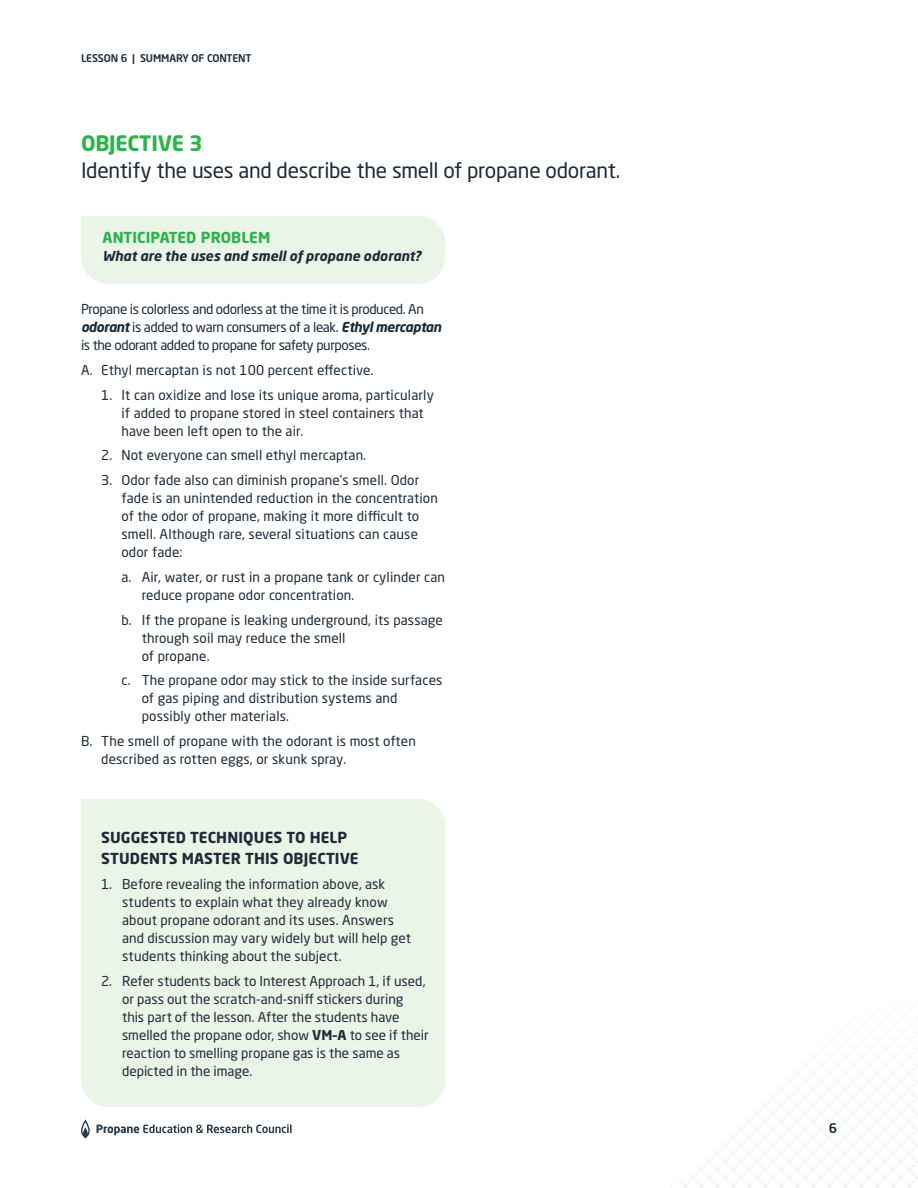
<style>
.page{position:relative;width:918px;height:1188px;background:#fff}
.page>*{position:absolute;margin:0;border:0;box-sizing:border-box;transform-origin:0 0}
.t1{font:21px "Neo Sans W1 G";letter-spacing:-.015em;color:#1c2b39}
.t2{font:700 21px "Neo Sans W1 G";letter-spacing:-.01em;color:#2cb34a}
.t3{font:700 15px/21px "Neo Sans W1 G";letter-spacing:.01em;color:#1c2b39}
.t4{font:700 15px "Neo Sans W1 G";letter-spacing:.01em;color:#2cb34a}
.t5{font:13.5px/18px "Neo Sans W1 G";letter-spacing:.01em;color:#1c2b39}
.t6{font:13.5px/18px "Neo Sans W1 G";letter-spacing:-.03em;color:#1c2b39}
.t7{font:italic 700 13.5px "Neo Sans W1 G";letter-spacing:.005em;color:#1c2b39}
.t8{font:500 13.2px "Neo Sans W1 G";color:#1c2b39}
.t9{font:500 10.5px "Neo Sans W1 G";letter-spacing:-.01em;color:#1c2b39}
.s1{font-weight:700;font-style:italic}
.s2{font-weight:700}
</style>
<div class="page">
<svg style="left:671px;top:1000px;width:247px;height:188px"></svg>
<svg style="left:81px;top:1119px;width:9px;height:19px"></svg>
<svg style="left:97px;top:1124px;width:195px;height:11px"></svg>
<div style="left:81px;top:216px;width:365px;height:68px;background:#eaf4e7"></div>
<div style="left:81px;top:799px;width:365px;height:308px;background:#eaf4e7"></div>
<p class="t9" style="left:81px;top:52px;width:172px">LESSON 6 | SUMMARY OF CONTENT</p>
<h1 class="t2" style="left:81px;top:130px;width:123px">OBJECTIVE 3</h1>
<h1 class="t1" style="left:81px;top:157px;width:541px">Identify the uses and describe the smell of propane odorant.</h1>
<p class="t4" style="left:103px;top:227px;width:169px">ANTICIPATED PROBLEM</p>
<p class="t7" style="left:103px;top:247px;width:320px">What are the uses and smell of propane odorant?</p>
<p class="t6" style="left:81px;top:300px;width:362px">Propane is colorless and odorless at the time it is produced. An <span class="s1">odorant</span> is added to warn consumers of a leak. <span class="s1">Ethyl mercaptan </span>is the odorant added to propane for safety purposes.</p>
<p class="t5" style="left:81px;top:361px;width:294px">A. Ethyl mercaptan is not 100 percent effective.</p>
<p class="t5" style="left:122px;top:386px;width:314px;text-indent:-20px">1. It can oxidize and lose its unique aroma, particularly if added to propane stored in steel containers that have been left open to the air.</p>
<p class="t5" style="left:101px;top:446px;width:266px">2. Not everyone can smell ethyl mercaptan.</p>
<p class="t5" style="left:122px;top:471px;width:318px;text-indent:-20px">3. Odor fade also can diminish propane’s smell. Odor fade is an unintended reduction in the concentration of the odor of propane, making it more difficult to smell. Although rare, several situations can cause odor fade:</p>
<p class="t5" style="left:142px;top:568px;width:305px;text-indent:-20px">a. Air, water, or rust in a propane tank or cylinder can reduce propane odor concentration.</p>
<p class="t5" style="left:142px;top:611px;width:303px;text-indent:-20px">b. If the propane is leaking underground, its passage through soil may reduce the smell<br>of propane.</p>
<p class="t5" style="left:142px;top:671px;width:302px;text-indent:-20px">c. The propane odor may stick to the inside surfaces of gas piping and distribution systems and possibly other materials.</p>
<p class="t5" style="left:101px;top:732px;width:316px;text-indent:-20px">B. The smell of propane with the odorant is most often described as rotten eggs, or skunk spray.</p>
<p class="t3" style="left:101px;top:827px;width:259px">SUGGESTED TECHNIQUES TO HELP<br>STUDENTS MASTER THIS OBJECTIVE</p>
<p class="t5" style="left:122px;top:875px;width:291px;text-indent:-21px">1. Before revealing the information above, ask students to explain what they already know about propane odorant and its uses. Answers and discussion may vary widely but will help get students thinking about the subject.</p>
<p class="t5" style="left:122px;top:971px;width:308px;text-indent:-21px">2. Refer students back to Interest Approach 1, if used, or pass out the scratch-and-sniff stickers during this part of the lesson. After the students have smelled the propane odor, show <span class="s2">VM–A</span> to see if their reaction to smelling propane gas is the same as depicted in the image.</p>
<p class="t8" style="left:829px;top:1120px;width:10px">6</p>
</div>
